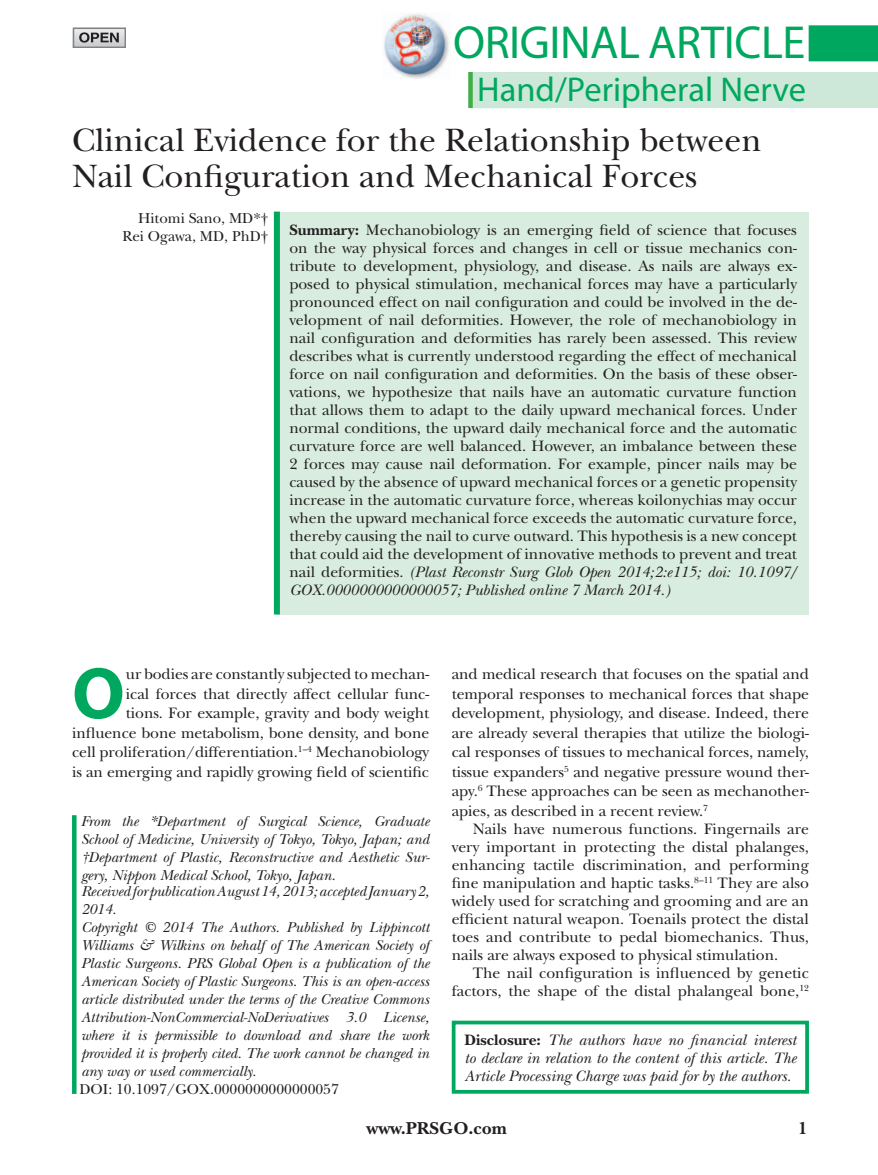
<style>
.page{position:relative;width:878px;height:1175px;background:#fff}
.page>*{position:absolute;margin:0;border:0;box-sizing:border-box;transform-origin:0 0}
.t1{font:700 73.65px "Myriad Pro";color:#00a85f}
.t2{font:46.5px "Myriad Pro";letter-spacing:-.01em;color:#00a85f}
.t3{font:34.5px "Myriad Pro";color:#00a85f}
.t4{font:33.75px/36px "New Baskerville";color:#231f20}
.t5{font:700 18px "New Baskerville";color:#231f20}
.t6{font:15.75px/18px "New Baskerville";letter-spacing:-.005em;color:#231f20;text-align:justify}
.t7{font:italic 15.75px/18px "New Baskerville";color:#231f20;text-align:justify}
.t8{font:italic 15px/18px "New Baskerville";color:#231f20}
.t9{font:15px/18px "New Baskerville";color:#231f20;text-align:right}
.s1{font-weight:700}
.s2{font-style:italic}
.s3{font-weight:700;font-style:normal}
</style>
<div class="page">
<img style="left:384px;top:13px;width:65px;height:65px">
<div style="left:73px;top:28px;width:52px;height:20px;border:2px solid #808285"></div>
<svg style="left:79px;top:32px;width:40px;height:11px"></svg>
<hr style="left:72px;top:885px;width:4px;height:208px;background:#00a85f">
<hr style="left:72px;top:815px;width:4px;height:70px;background:#00a85f">
<div style="left:277px;top:212px;width:531px;height:402px;background:#d8ede0"></div>
<div style="left:274px;top:212px;width:6px;height:402px;background:#00a85f"></div>
<div style="left:452px;top:1020px;width:356px;height:73px;border:4px solid #00a85f"></div>
<div style="left:468px;top:72px;width:82px;height:36px;background:#40ae49"></div>
<div style="left:472px;top:72px;width:406px;height:36px;background:#cde8d8"></div>
<div style="left:808px;top:25px;width:69px;height:36px;background:#00a85f"></div>
<h2 class="t2" style="left:453px;top:14px;width:354px">Original Article</h2>
<h3 class="t3" style="left:477px;top:68px;width:330px">Hand/Peripheral Nerve</h3>
<h3 class="t4" style="left:72px;top:122px;width:691px">Clinical Evidence for the Relationship between<br>Nail Configuration and Mechanical Forces</h3>
<p class="t9" style="left:122px;top:209px;width:147px">Hitomi Sano, MD*†<br>Rei Ogawa, MD, PhD†</p>
<p class="t6" style="left:289px;top:221px;width:509px"><span class="s1">Summary:</span> Mechanobiology is an emerging field of science that focuses on the way physical forces and changes in cell or tissue mechanics con&shy;tribute to development, physiology, and disease. As nails are always ex&shy;posed to physical stimulation, mechanical forces may have a particularly pronounced effect on nail configuration and could be involved in the de&shy;velopment of nail deformities. However, the role of mechanobiology in nail configuration and deformities has rarely been assessed. This review describes what is currently understood regarding the effect of mechanical force on nail configuration and deformities. On the basis of these obser&shy;vations, we hypothesize that nails have an automatic curvature function that allows them to adapt to the daily upward mechanical forces. Under normal conditions, the upward daily mechanical force and the automatic curvature force are well balanced. However, an imbalance between these 2 forces may cause nail deformation. For example, pincer nails may be caused by the absence of upward mechanical forces or a genetic propensity increase in the automatic curvature force, whereas koilonychias may occur when the upward mechanical force exceeds the automatic curvature force, thereby causing the nail to curve outward. This hypothesis is a new concept that could aid the development of innovative methods to prevent and treat nail deformities. <span class="s2">(Plast Reconstr Surg Glob Open 2014;2:e115; doi: 10.1097/ GOX.0000000000000057; Published online 7 March 2014.)</span></p>
<h1 class="t1" style="left:72px;top:645px;width:54px">O</h1>
<p class="t6" style="left:72px;top:664px;width:359px;line-height:19.5px;text-align:right">ur bodies are constantly subjected to mechan-<br>ical forces that directly affect cellular func-<br>tions. For example, gravity and body weight influence bone metabolism, bone density, and bone cell proliferation/differentiation.<sup>1–4</sup> Mechanobiology is an emerging and rapidly growing field of scientific</p>
<p class="t6" style="left:451px;top:664px;width:359px;line-height:19.5px">and medical research that focuses on the spatial and temporal responses to mechanical forces that shape development, physiology, and disease. Indeed, there are already several therapies that utilize the biologi&shy;cal responses of tissues to mechanical forces, namely, tissue expanders<sup>5</sup> and negative pressure wound ther&shy;apy.<sup>6</sup> These approaches can be seen as mechanother&shy;apies, as described in a recent review.<sup>7</sup></p>
<p class="t6" style="left:451px;top:819px;width:359px;text-indent:21px">Nails have numerous functions. Fingernails are very important in protecting the distal phalanges, enhancing tactile discrimination, and performing fine manipulation and haptic tasks.<sup>8–11</sup> They are also widely used for scratching and grooming and are an efficient natural weapon. Toenails protect the distal toes and contribute to pedal biomechanics. Thus, nails are always exposed to physical stimulation.</p>
<p class="t6" style="left:451px;top:963px;width:359px;text-align:right">The nail configuration is influenced by genetic factors, the shape of the distal phalangeal bone,<sup>12</sup></p>
<p class="t8" style="left:81px;top:812px;width:350px;text-align:justify">From the *Department of Surgical Science, Graduate School of Medicine, University of Tokyo, Tokyo, Japan; and †Department of Plastic, Reconstructive and Aesthetic Sur&shy;gery, Nippon Medical School, Tokyo, Japan.</p>
<p class="t8" style="left:81px;top:882px;width:350px">Received for publication August 14, 2013; accepted January 2, 2014.<br>Copyright © 2014 The Authors. Published by Lippincott Williams &amp; Wilkins on behalf of The American Society of Plastic Surgeons. PRS Global Open is a publication of the American Society of Plastic Surgeons. This is an open-access article distributed under the terms of the Creative Commons Attribution-NonCommercial-NoDerivatives 3.0 License, where it is permissible to download and share the work provided it is properly cited. The work cannot be changed in any way or used commercially.</p>
<p class="t9" style="left:80px;top:1080px;width:261px">DOI: 10.1097/GOX.0000000000000057</p>
<p class="t7" style="left:464px;top:1031px;width:333px"><span class="s3">Disclosure:</span> The authors have no financial interest to declare in relation to the content of this article. The Article Processing Charge was paid for by the authors.</p>
<p class="t5" style="left:366px;top:1118px;width:142px">www.PRSGO.com</p>
<p class="t5" style="left:798px;top:1118px;width:11px">1</p>
</div>
